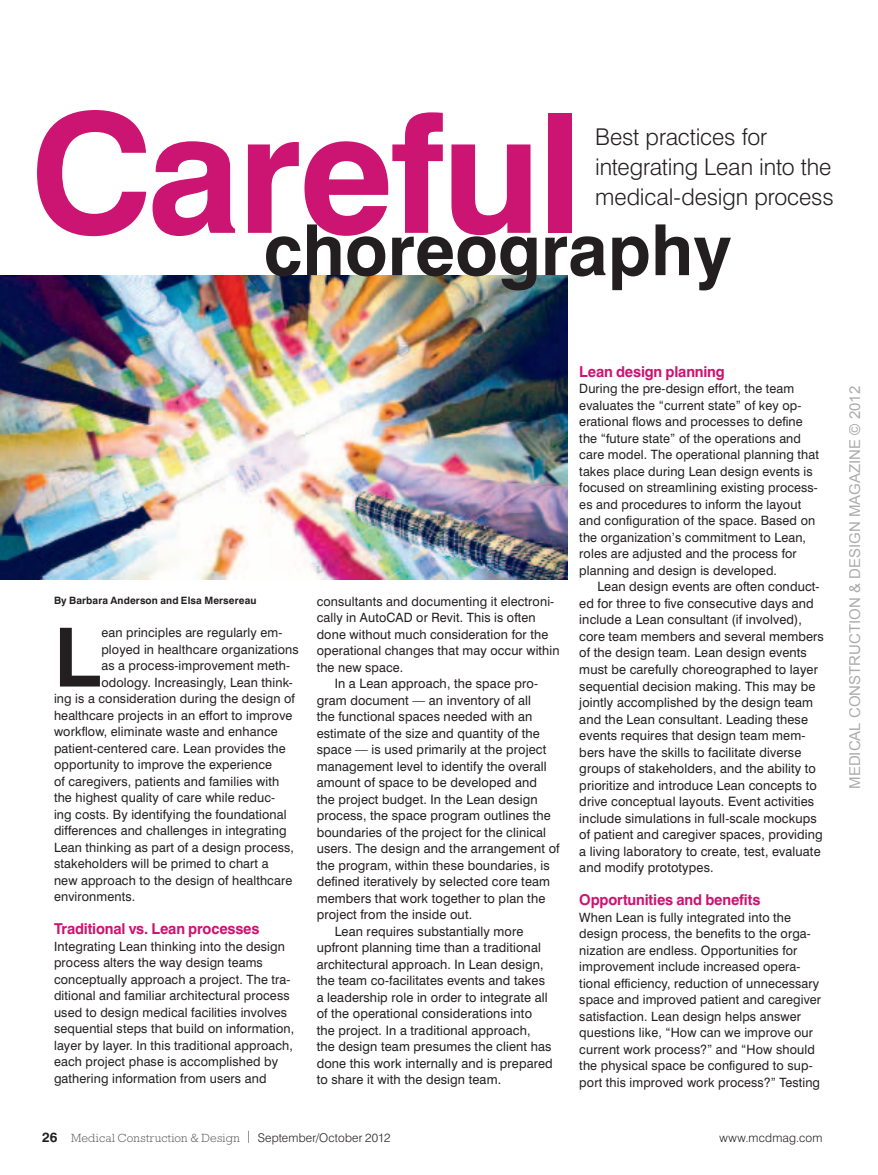
<style>
.page{position:relative;width:878px;height:1175px;background:#fff}
.page>*{position:absolute;margin:0;border:0;box-sizing:border-box;transform-origin:0 0}
.t1{font:700 166.35px "Swiss 721 BT";letter-spacing:-.02em;color:#cc1472}
.t2{font:700 81.6px "Swiss 721 BT";color:#231f20}
.t3{font:700 70.5px "Swiss 721 BT";color:#231f20}
.t4{font:300 23.1px/29.7px "Swiss 721 BT";letter-spacing:-.005em;color:#231f20}
.t5{font:700 15px "Swiss 721 BT";letter-spacing:-.01em;color:#cc1472}
.t6{font:15px "Arial";color:rgb(0 0 0/.33)}
.t7{font:12.9px/16.5px "Swiss 721 BT";letter-spacing:.01em;color:#231f20}
.t8{font:300 12px "Rockwell";letter-spacing:.02em;color:#57585a}
.t9{font:300 12px "Swiss 721 BT";letter-spacing:.015em;color:#231f20}
.t10{font:700 10.2px "Swiss 721 BT";letter-spacing:.01em;color:#231f20}
.s1{font-family:"Swiss 721 BT";font-weight:700;font-size:13.5px;color:#231f20}
.s2{font-family:"Swiss 721 BT";color:#231f20}
</style>
<div class="page">
<img style="left:0;top:276px;width:567px;height:303px">
<h1 class="t1" style="left:30px;top:72px;width:555px">Careful</h1>
<h3 class="t4" style="left:595px;top:122px;width:240px">Best practices for integrating Lean into the medical-design process</h3>
<h3 class="t3" style="left:263px;top:207px;width:469px">choreography</h3>
<p class="t10" style="left:54px;top:594px;width:204px">By Barbara Anderson and Elsa Mersereau</p>
<h2 class="t2" style="left:54px;top:607px;width:48px">L</h2>
<p class="t7" style="left:101px;top:624px;width:182px">ean principles are regularly em-</p>
<p class="t7" style="left:101px;top:640px;width:199px">ployed in healthcare organizations</p>
<p class="t7" style="left:101px;top:657px;width:190px">as a process-improvement meth-</p>
<p class="t7" style="left:101px;top:673px;width:193px">odology. Increasingly, Lean think-</p>
<p class="t7" style="left:54px;top:690px;width:242px">ing is a consideration during the design of</p>
<p class="t7" style="left:54px;top:706px;width:240px">healthcare projects in an effort to improve</p>
<p class="t7" style="left:54px;top:723px;width:225px">workflow, eliminate waste and enhance</p>
<p class="t7" style="left:54px;top:739px;width:233px">patient-centered care. Lean provides the</p>
<p class="t7" style="left:54px;top:756px;width:219px">opportunity to improve the experience</p>
<p class="t7" style="left:54px;top:772px;width:227px">of caregivers, patients and families with</p>
<p class="t7" style="left:54px;top:789px;width:223px">the highest quality of care while reduc-</p>
<p class="t7" style="left:54px;top:805px;width:234px">ing costs. By identifying the foundational</p>
<p class="t7" style="left:54px;top:822px;width:234px">differences and challenges in integrating</p>
<p class="t7" style="left:54px;top:838px;width:241px">Lean thinking as part of a design process,</p>
<p class="t7" style="left:54px;top:855px;width:216px">stakeholders will be primed to chart a</p>
<p class="t7" style="left:54px;top:871px;width:240px">new approach to the design of healthcare</p>
<p class="t7" style="left:54px;top:888px;width:83px">environments.</p>
<p class="t5" style="left:54px;top:919px;width:207px">Traditional vs. Lean processes</p>
<p class="t7" style="left:54px;top:937px;width:242px">Integrating Lean thinking into the design process alters the way design teams conceptually approach a project. The tra&shy;ditional and familiar architectural process used to design medical facilities involves sequential steps that build on information, layer by layer. In this traditional approach, each project phase is accomplished by gathering information from users and</p>
<p class="t7" style="left:317px;top:593px;width:239px">consultants and documenting it electroni-</p>
<p class="t7" style="left:317px;top:609px;width:220px">cally in AutoCAD or Revit. This is often</p>
<p class="t7" style="left:317px;top:626px;width:233px">done without much consideration for the</p>
<p class="t7" style="left:317px;top:642px;width:244px">operational changes that may occur within</p>
<p class="t7" style="left:317px;top:659px;width:88px">the new space.</p>
<p class="t7" style="left:334px;top:675px;width:205px">In a Lean approach, the space pro-</p>
<p class="t7" style="left:316px;top:691px;width:216px">gram document — an inventory of all</p>
<p class="t7" style="left:316px;top:708px;width:217px">the functional spaces needed with an</p>
<p class="t7" style="left:316px;top:724px;width:225px">estimate of the size and quantity of the</p>
<p class="t7" style="left:316px;top:741px;width:231px">space — is used primarily at the project</p>
<p class="t7" style="left:316px;top:757px;width:231px">management level to identify the overall</p>
<p class="t7" style="left:316px;top:774px;width:222px">amount of space to be developed and</p>
<p class="t7" style="left:316px;top:791px;width:222px">the project budget. In the Lean design</p>
<p class="t7" style="left:316px;top:807px;width:236px">process, the space program outlines the</p>
<p class="t7" style="left:316px;top:824px;width:231px">boundaries of the project for the clinical</p>
<p class="t7" style="left:316px;top:840px;width:244px">users. The design and the arrangement of</p>
<p class="t7" style="left:316px;top:857px;width:234px">the program, within these boundaries, is</p>
<p class="t7" style="left:316px;top:873px;width:235px">defined iteratively by selected core team</p>
<p class="t7" style="left:316px;top:890px;width:230px">members that work together to plan the</p>
<p class="t7" style="left:316px;top:906px;width:157px">project from the inside out.</p>
<p class="t7" style="left:334px;top:923px;width:190px">Lean requires substantially more</p>
<p class="t7" style="left:316px;top:939px;width:226px">upfront planning time than a traditional</p>
<p class="t7" style="left:316px;top:956px;width:228px">architectural approach. In Lean design,</p>
<p class="t7" style="left:316px;top:972px;width:230px">the team co-facilitates events and takes</p>
<p class="t7" style="left:316px;top:989px;width:232px">a leadership role in order to integrate all</p>
<p class="t7" style="left:316px;top:1005px;width:217px">of the operational considerations into</p>
<p class="t7" style="left:316px;top:1022px;width:215px">the project. In a traditional approach,</p>
<p class="t7" style="left:316px;top:1038px;width:236px">the design team presumes the client has</p>
<p class="t7" style="left:316px;top:1055px;width:238px">done this work internally and is prepared</p>
<p class="t7" style="left:316px;top:1071px;width:186px">to share it with the design team.</p>
<p class="t5" style="left:579px;top:362px;width:147px">Lean design planning</p>
<p class="t7" style="left:579px;top:380px;width:241px">During the pre-design effort, the team evaluates the “current state” of key op&shy;erational flows and processes to define the “future state” of the operations and care model. The operational planning that takes place during Lean design events is focused on streamlining existing process&shy;es and procedures to inform the layout and configuration of the space. Based on the organization’s commitment to Lean, roles are adjusted and the process for planning and design is developed.</p>
<p class="t7" style="left:579px;top:578px;width:246px;text-indent:18px">Lean design events are often conduct&shy;ed for three to five consecutive days and include a Lean consultant (if involved), core team members and several members of the design team. Lean design events must be carefully choreographed to layer sequential decision making. This may be jointly accomplished by the design team and the Lean consultant. Leading these events requires that design team mem&shy;bers have the skills to facilitate diverse groups of stakeholders, and the ability to prioritize and introduce Lean concepts to drive conceptual layouts. Event activities include simulations in full-scale mockups of patient and caregiver spaces, providing a living laboratory to create, test, evaluate and modify prototypes.</p>
<p class="t5" style="left:579px;top:890px;width:182px">Opportunities and benefits</p>
<p class="t7" style="left:579px;top:908px;width:243px">When Lean is fully integrated into the design process, the benefits to the orga&shy;nization are endless. Opportunities for improvement include increased opera&shy;tional efficiency, reduction of unnecessary space and improved patient and caregiver satisfaction. Lean design helps answer questions like, “How can we improve our current work process?” and “How should the physical space be configured to sup&shy;port this improved work process?” Testing</p>
<p class="t8" style="left:42px;top:1130px;width:350px"><span class="s1">26</span> Medical Construction &amp; Design <span class="s2">| September/October 2012</span></p>
<p class="t9" style="left:719px;top:1130px;width:104px">www.mcdmag.com</p>
<p class="t6" style="left:845px;top:789px;width:404px;rotate:-90deg">MEDICAL CONSTRUCTION &amp; DESIGN MAGAZINE © 2012</p>
</div>
